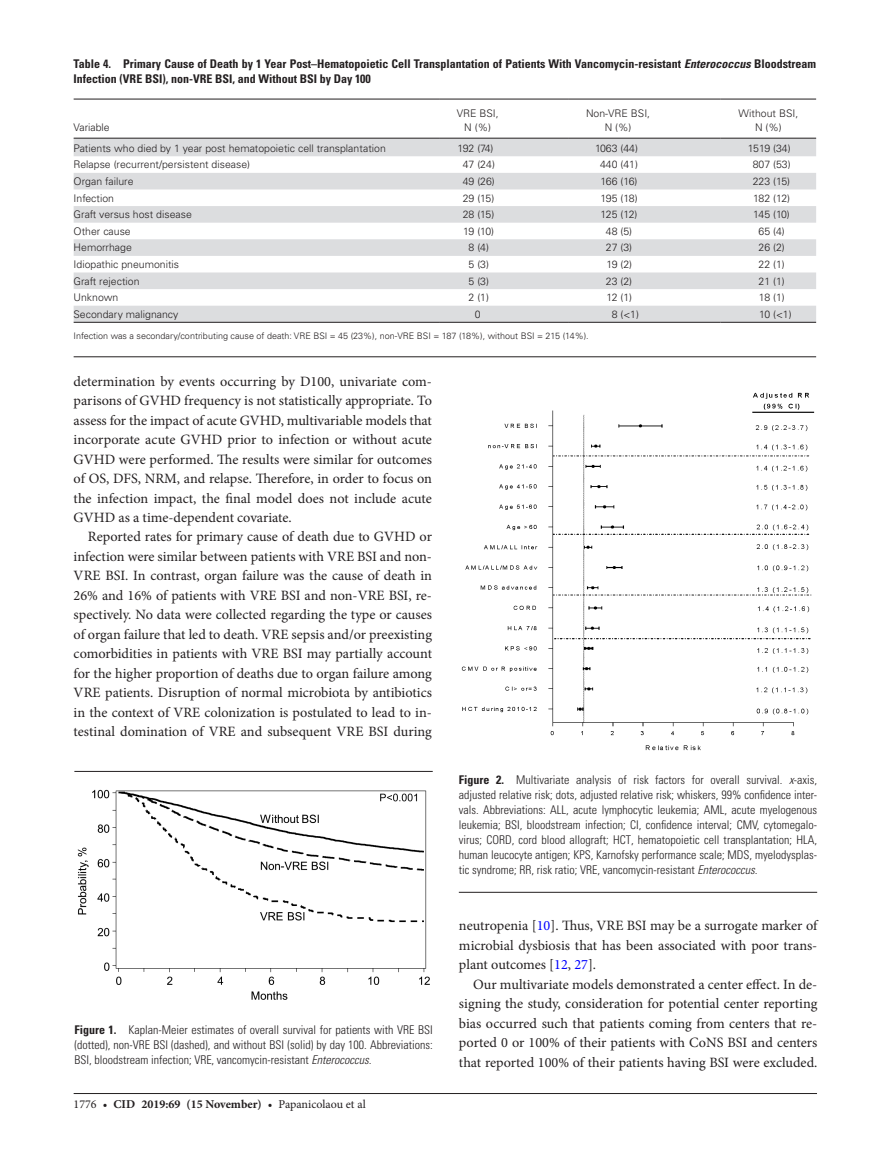
<style>
.page{position:relative;width:891px;height:1174px;background:#fff}
.page>*{position:absolute;margin:0;border:0;box-sizing:border-box;transform-origin:0 0}
.t1{font:14.25px/19.5px "Minion Pro";color:#231f20;text-align:justify}
.t2{font:300 condensed 12px/15px "Univers LT Std";color:#231f20;text-align:justify}
.t3{font:700 condensed 12px/15px "Univers LT Std";color:#231f20}
.t4{font:12px "Minion Pro";color:#231f20}
.t5{font:300 10.5px/13.5px "Univers LT Std";color:#231f20;text-align:center}
.t6{font:300 9px "Univers LT Std";color:#231f20}
.s1{font-style:italic}
.s2{font-weight:700}
.s3{color:#00f}
</style>
<div class="page">
<hr style="left:74px;top:1093px;width:743px;height:1px;background:#231f20">
<hr style="left:74px;top:771px;width:359px;height:1px;background:#231f20">
<img style="left:77px;top:790px;width:353px;height:210px">
<hr style="left:459px;top:892px;width:358px;height:1px;background:#231f20">
<img style="left:462px;top:392px;width:352px;height:358px">
<hr style="left:74px;top:356px;width:742px;height:1px;background:#231f20">
<svg style="left:74px;top:139px;width:742px;height:183px;fill:#dcdddf"></svg>
<hr style="left:74px;top:99px;width:366px;height:1px;background:#231f20">
<hr style="left:74px;top:138px;width:366px;height:1px;background:#231f20">
<hr style="left:440px;top:99px;width:128px;height:1px;background:#231f20">
<hr style="left:440px;top:138px;width:128px;height:1px;background:#231f20">
<hr style="left:568px;top:99px;width:153px;height:1px;background:#231f20">
<hr style="left:568px;top:138px;width:153px;height:1px;background:#231f20">
<hr style="left:721px;top:99px;width:95px;height:1px;background:#231f20">
<hr style="left:721px;top:138px;width:95px;height:1px;background:#231f20">
<hr style="left:74px;top:322px;width:366px;height:1px;background:#231f20">
<hr style="left:440px;top:322px;width:128px;height:1px;background:#231f20">
<hr style="left:568px;top:322px;width:153px;height:1px;background:#231f20">
<hr style="left:721px;top:322px;width:95px;height:1px;background:#231f20">
<p class="t3" style="left:74px;top:56px;width:744px">Table 4. Primary Cause of Death by 1 Year Post–Hematopoietic Cell Transplantation of Patients With Vancomycin-resistant <span class="s1">Enterococcus</span> Bloodstream<br>Infection (VRE BSI), non-VRE BSI, and Without BSI by Day 100</p>
<p class="t5" style="left:74px;top:120px;width:38px">Variable</p>
<p class="t5" style="left:457px;top:107px;width:44px">VRE BSI,<br>N (%)</p>
<p class="t5" style="left:586px;top:107px;width:66px">Non-VRE BSI,<br>N (%)</p>
<p class="t5" style="left:739px;top:107px;width:61px">Without BSI,<br>N (%)</p>
<p class="t5" style="left:74px;top:141px;width:314px">Patients who died by 1 year post hematopoietic cell transplantation</p>
<p class="t5" style="left:457px;top:141px;width:38px">192 (74)</p>
<p class="t5" style="left:595px;top:141px;width:44px">1063 (44)</p>
<p class="t5" style="left:748px;top:141px;width:44px">1519 (34)</p>
<p class="t5" style="left:74px;top:158px;width:178px">Relapse (recurrent/persistent disease)</p>
<p class="t5" style="left:463px;top:158px;width:34px">47 (24)</p>
<p class="t5" style="left:600px;top:158px;width:39px">440 (41)</p>
<p class="t5" style="left:753px;top:158px;width:39px">807 (53)</p>
<p class="t5" style="left:74px;top:175px;width:61px">Organ failure</p>
<p class="t5" style="left:463px;top:175px;width:34px">49 (26)</p>
<p class="t5" style="left:601px;top:175px;width:38px">166 (16)</p>
<p class="t5" style="left:753px;top:175px;width:39px">223 (15)</p>
<p class="t5" style="left:74px;top:191px;width:42px">Infection</p>
<p class="t5" style="left:463px;top:191px;width:33px">29 (15)</p>
<p class="t5" style="left:601px;top:191px;width:39px">195 (18)</p>
<p class="t5" style="left:753px;top:191px;width:39px">182 (12)</p>
<p class="t5" style="left:74px;top:208px;width:120px">Graft versus host disease</p>
<p class="t5" style="left:463px;top:208px;width:33px">28 (15)</p>
<p class="t5" style="left:601px;top:208px;width:38px">125 (12)</p>
<p class="t5" style="left:753px;top:208px;width:38px">145 (10)</p>
<p class="t5" style="left:74px;top:224px;width:59px">Other cause</p>
<p class="t5" style="left:463px;top:224px;width:32px">19 (10)</p>
<p class="t5" style="left:606px;top:224px;width:28px">48 (5)</p>
<p class="t5" style="left:759px;top:224px;width:28px">65 (4)</p>
<p class="t5" style="left:74px;top:241px;width:60px">Hemorrhage</p>
<p class="t5" style="left:469px;top:241px;width:22px">8 (4)</p>
<p class="t5" style="left:606px;top:241px;width:28px">27 (3)</p>
<p class="t5" style="left:759px;top:241px;width:28px">26 (2)</p>
<p class="t5" style="left:74px;top:258px;width:107px">Idiopathic pneumonitis</p>
<p class="t5" style="left:469px;top:258px;width:22px">5 (3)</p>
<p class="t5" style="left:606px;top:258px;width:27px">19 (2)</p>
<p class="t5" style="left:759px;top:258px;width:28px">22 (1)</p>
<p class="t5" style="left:74px;top:274px;width:67px">Graft rejection</p>
<p class="t5" style="left:469px;top:274px;width:22px">5 (3)</p>
<p class="t5" style="left:606px;top:274px;width:28px">23 (2)</p>
<p class="t5" style="left:759px;top:274px;width:28px">21 (1)</p>
<p class="t5" style="left:74px;top:291px;width:46px">Unknown</p>
<p class="t5" style="left:469px;top:291px;width:22px">2 (1)</p>
<p class="t5" style="left:606px;top:291px;width:27px">12 (1)</p>
<p class="t5" style="left:759px;top:291px;width:27px">18 (1)</p>
<p class="t5" style="left:74px;top:307px;width:106px">Secondary malignancy</p>
<p class="t5" style="left:475px;top:307px;width:7px">0</p>
<p class="t5" style="left:612px;top:307px;width:29px">8 (&lt;1)</p>
<p class="t5" style="left:759px;top:307px;width:34px">10 (&lt;1)</p>
<p class="t6" style="left:74px;top:331px;width:517px">Infection was a secondary/contributing cause of death: VRE BSI = 45 (23%), non-VRE BSI = 187 (18%), without BSI = 215 (14%).</p>
<p class="t1" style="left:74px;top:371px;width:360px">determination by events occurring by D100, univariate com&shy;parisons of GVHD frequency is not statistically appropriate. To assess for the impact of acute GVHD, multivariable models that incorporate acute GVHD prior to infection or without acute GVHD were performed. The results were similar for outcomes of OS, DFS, NRM, and relapse. Therefore, in order to focus on the infection impact, the final model does not include acute GVHD as a time-dependent covariate.</p>
<p class="t1" style="left:74px;top:527px;width:360px;text-indent:14px">Reported rates for primary cause of death due to GVHD or infection were similar between patients with VRE BSI and non-VRE BSI. In contrast, organ failure was the cause of death in 26% and 16% of patients with VRE BSI and non-VRE BSI, re&shy;spectively. No data were collected regarding the type or causes of organ failure that led to death. VRE sepsis and/or preexisting comorbidities in patients with VRE BSI may partially account for the higher proportion of deaths due to organ failure among VRE patients. Disruption of normal microbiota by antibiotics in the context of VRE colonization is postulated to lead to in&shy;testinal domination of VRE and subsequent VRE BSI during</p>
<p class="t2" style="left:74px;top:1022px;width:360px"><span class="s2">Figure 1.</span> Kaplan-Meier estimates of overall survival for patients with VRE BSI (dotted), non-VRE BSI (dashed), and without BSI (solid) by day 100. Abbreviations:<br>BSI, bloodstream infection; VRE, vancomycin-resistant <span class="s1">Enterococcus.</span></p>
<p class="t4" style="left:74px;top:1096px;width:294px">1776 • <span class="s2">cid 2019:69 (15 November)</span> • Papanicolaou et al</p>
<p class="t2" style="left:459px;top:772px;width:360px"><span class="s2">Figure 2.</span> Multivariate analysis of risk factors for overall survival. <span class="s1">x</span>-axis, adjusted relative risk; dots, adjusted relative risk; whiskers, 99% confidence inter&shy;vals. Abbreviations: ALL, acute lymphocytic leukemia; AML, acute myelogenous leukemia; BSI, bloodstream infection; CI, confidence interval; CMV, cytomegalo&shy;virus; CORD, cord blood allograft; HCT, hematopoietic cell transplantation; HLA, human leucocyte antigen; KPS, Karnofsky performance scale; MDS, myelodysplas&shy;tic syndrome; RR, risk ratio; VRE, vancomycin-resistant <span class="s1">Enterococcus.</span></p>
<p class="t1" style="left:459px;top:916px;width:360px">neutropenia [<span class="s3">10</span>]. Thus, VRE BSI may be a surrogate marker of microbial dysbiosis that has been associated with poor trans&shy;plant outcomes [<span class="s3">12</span>, <span class="s3">27</span>].</p>
<p class="t1" style="left:459px;top:975px;width:360px;text-indent:14px">Our multivariate models demonstrated a center effect. In de&shy;signing the study, consideration for potential center reporting bias occurred such that patients coming from centers that re&shy;ported 0 or 100% of their patients with CoNS BSI and centers that reported 100% of their patients having BSI were excluded.</p>
</div>
